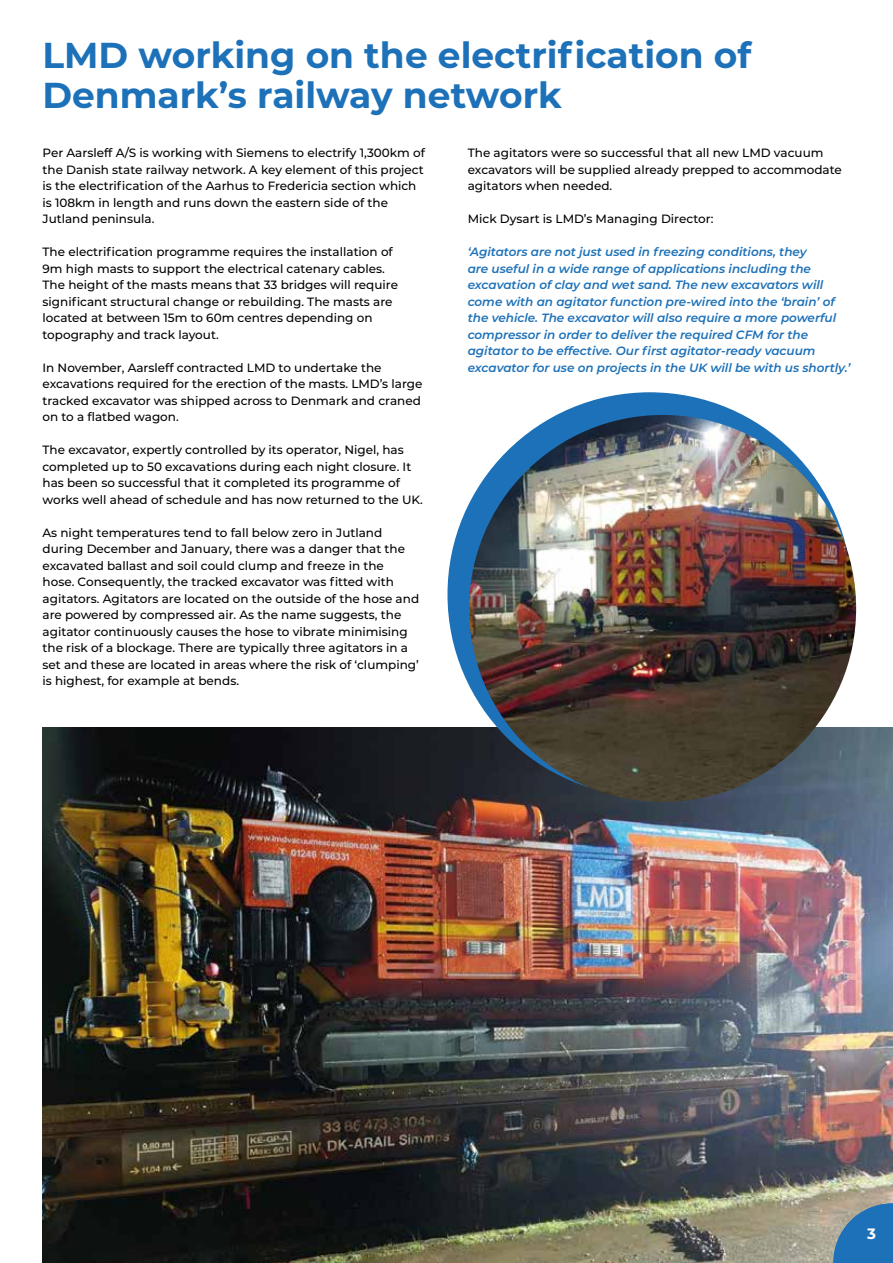
<style>
.page{position:relative;width:893px;height:1263px;background:#fff}
.page>*{position:absolute;margin:0;border:0;box-sizing:border-box;transform-origin:0 0}
.t1{font:700 36px/40.5px "Montserrat";color:#1d71b8}
.t2{font:700 15px "Montserrat";color:#fff}
.t3{font:500 12px/16.5px "Montserrat";color:#000}
.t4{font:italic 600 12px/16.5px "Montserrat";color:#1d71b8}
</style>
<div class="page">
<img style="left:43px;top:727px;width:850px;height:536px">
<div style="left:447px;top:392px;width:405px;height:405px;background:#1d71b8;border-radius:50%"></div>
<img style="left:469px;top:415px;width:387px;height:387px;border-radius:193px">
<svg style="left:833px;top:1203px;width:60px;height:60px;background:#3d7db0"></svg>
<h1 class="t1" style="left:43px;top:36px;width:710px">LMD working on the electrification of<br>Denmark’s railway network</h1>
<p class="t3" style="left:43px;top:145px;width:384px">Per Aarsleff A/S is working with Siemens to electrify 1,300km of the Danish state railway network. A key element of this project is the electrification of the Aarhus to Fredericia section which is 108km in length and runs down the eastern side of the Jutland peninsula.</p>
<p class="t3" style="left:43px;top:244px;width:357px">The electrification programme requires the installation of 9m high masts to support the electrical catenary cables.<br>The height of the masts means that 33 bridges will require significant structural change or rebuilding. The masts are located at between 15m to 60m centres depending on topography and track layout.</p>
<p class="t3" style="left:43px;top:360px;width:381px">In November, Aarsleff contracted LMD to undertake the excavations required for the erection of the masts. LMD’s large tracked excavator was shipped across to Denmark and craned on to a flatbed wagon.</p>
<p class="t3" style="left:43px;top:442px;width:382px">The excavator, expertly controlled by its operator, Nigel, has completed up to 50 excavations during each night closure. It has been so successful that it completed its programme of works well ahead of schedule and has now returned to the UK.</p>
<p class="t3" style="left:43px;top:525px;width:378px">As night temperatures tend to fall below zero in Jutland during December and January, there was a danger that the excavated ballast and soil could clump and freeze in the<br>hose. Consequently, the tracked excavator was fitted with agitators. Agitators are located on the outside of the hose and are powered by compressed air. As the name suggests, the agitator continuously causes the hose to vibrate minimising the risk of a blockage. There are typically three agitators in a set and these are located in areas where the risk of ‘clumping’ is highest, for example at bends.</p>
<p class="t3" style="left:468px;top:145px;width:376px">The agitators were so successful that all new LMD vacuum excavators will be supplied already prepped to accommodate agitators when needed.</p>
<p class="t3" style="left:468px;top:211px;width:247px">Mick Dysart is LMD’s Managing Director:</p>
<p class="t4" style="left:468px;top:245px;width:384px">‘Agitators are not just used in freezing conditions, they<br>are useful in a wide range of applications including the excavation of clay and wet sand. The new excavators will come with an agitator function pre-wired into the ‘brain’ of the vehicle. The excavator will also require a more powerful compressor in order to deliver the required CFM for the agitator to be effective. Our first agitator-ready vacuum excavator for use on projects in the UK will be with us shortly.’</p>
<p class="t2" style="left:867px;top:1226px;width:10px">3</p>
</div>
